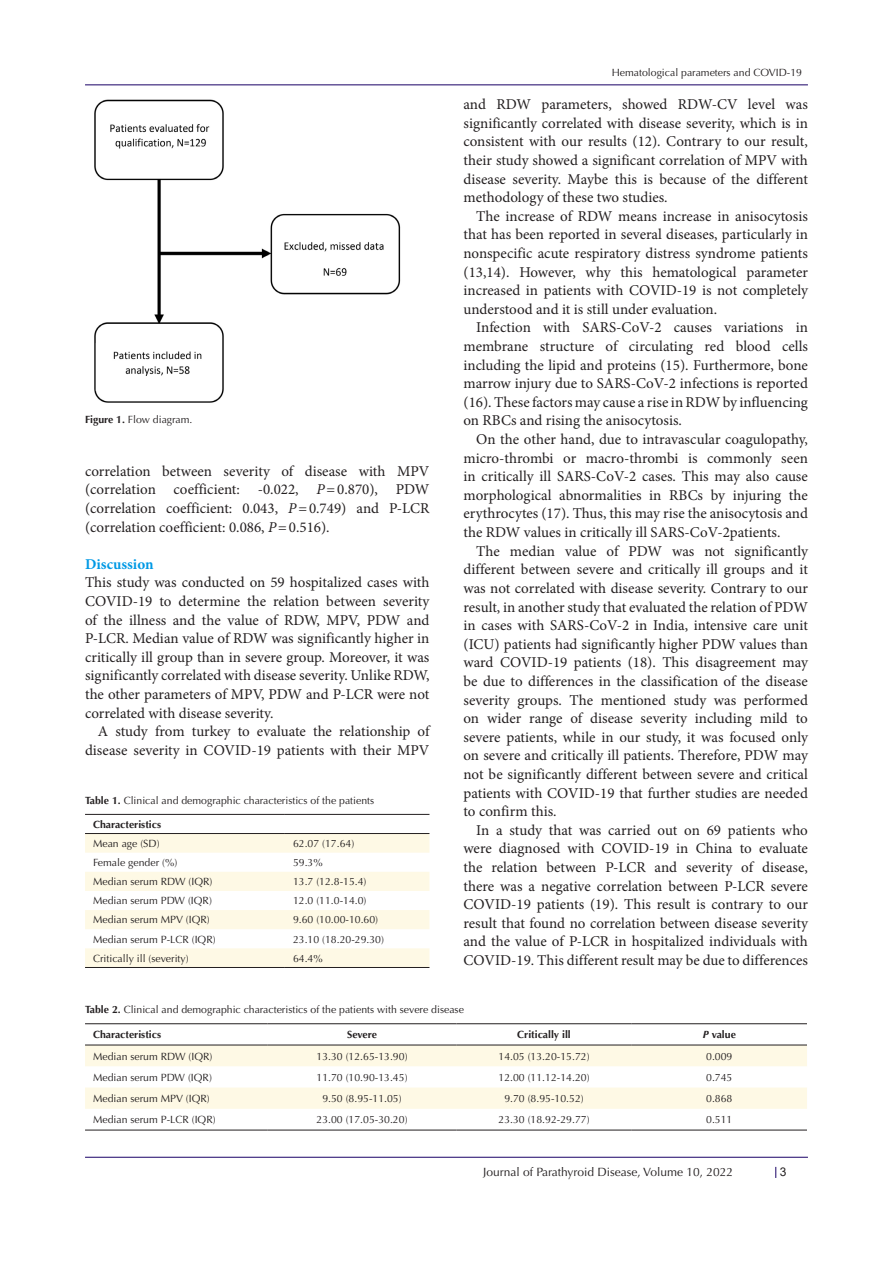
<style>
.page{position:relative;width:893px;height:1263px;background:#fff}
.page>*{position:absolute;margin:0;border:0;box-sizing:border-box;transform-origin:0 0}
.t1{font:15px/18.6px "Minion Pro";color:#231f20;text-align:justify}
.t2{font:700 15px "Minion Pro";color:#0099e5}
.t3{font:12px "Optima LT Std";color:#231f20}
.t4{font:12px "Arial";color:#231f20}
.t5{font:10.5px "Optima LT Std";color:#231f20}
.t6{font:700 10.5px "Optima LT Std";color:#231f20}
.s1{font-weight:700}
.s2{font-style:italic}
</style>
<div class="page">
<hr style="left:85px;top:85px;width:723px;height:1px;background:#190066">
<hr style="left:85px;top:1157px;width:723px;height:1px;background:#190066">
<img style="left:94px;top:99px;width:307px;height:304px">
<svg style="left:85px;top:834px;width:344px;height:133px;fill:#fef9e5"></svg>
<hr style="left:85px;top:814px;width:200px;height:1px;background:#231f20">
<hr style="left:285px;top:814px;width:144px;height:1px;background:#231f20">
<hr style="left:85px;top:833px;width:200px;height:1px;background:#231f20">
<hr style="left:285px;top:833px;width:144px;height:1px;background:#231f20">
<hr style="left:85px;top:967px;width:200px;height:1px;background:#231f20">
<hr style="left:285px;top:967px;width:144px;height:1px;background:#231f20">
<svg style="left:85px;top:1046px;width:722px;height:63px;fill:#fef9e5"></svg>
<hr style="left:85px;top:1023px;width:183px;height:1px;background:#231f20">
<hr style="left:268px;top:1023px;width:188px;height:1px;background:#231f20">
<hr style="left:456px;top:1023px;width:176px;height:1px;background:#231f20">
<hr style="left:632px;top:1023px;width:175px;height:1px;background:#231f20">
<hr style="left:85px;top:1045px;width:183px;height:1px;background:#231f20">
<hr style="left:268px;top:1045px;width:188px;height:1px;background:#231f20">
<hr style="left:456px;top:1045px;width:176px;height:1px;background:#231f20">
<hr style="left:632px;top:1045px;width:175px;height:1px;background:#231f20">
<hr style="left:85px;top:1130px;width:183px;height:1px;background:#231f20">
<hr style="left:268px;top:1130px;width:188px;height:1px;background:#231f20">
<hr style="left:456px;top:1130px;width:176px;height:1px;background:#231f20">
<hr style="left:632px;top:1130px;width:175px;height:1px;background:#231f20">
<p class="t5" style="left:85px;top:413px;width:109px"><span class="s1">Figure 1.</span> Flow diagram.</p>
<p class="t1" style="left:85px;top:462px;width:346px">correlation between severity of disease with MPV (correlation coefficient: -0.022, <span class="s2">P</span>=0.870), PDW (correlation coefficient: 0.043, <span class="s2">P</span>=0.749) and P-LCR (correlation coefficient: 0.086, <span class="s2">P</span>=0.516).</p>
<p class="t2" style="left:85px;top:553px;width:70px">Discussion</p>
<p class="t1" style="left:85px;top:573px;width:346px">This study was conducted on 59 hospitalized cases with COVID-19 to determine the relation between severity of the illness and the value of RDW, MPV, PDW and P-LCR. Median value of RDW was significantly higher in critically ill group than in severe group. Moreover, it was significantly correlated with disease severity. Unlike RDW, the other parameters of MPV, PDW and P-LCR were not correlated with disease severity.</p>
<p class="t1" style="left:85px;top:722px;width:346px;text-align:right">A study from turkey to evaluate the relationship of disease severity in COVID-19 patients with their MPV</p>
<p class="t5" style="left:85px;top:794px;width:291px"><span class="s1">Table 1.</span> Clinical and demographic characteristics of the patients</p>
<p class="t6" style="left:93px;top:818px;width:69px">Characteristics</p>
<p class="t5" style="left:93px;top:837px;width:68px">Mean age (SD)</p>
<p class="t5" style="left:293px;top:837px;width:63px">62.07 (17.64)</p>
<p class="t5" style="left:93px;top:856px;width:86px">Female gender (%)</p>
<p class="t5" style="left:293px;top:856px;width:31px">59.3%</p>
<p class="t5" style="left:93px;top:875px;width:121px">Median serum RDW (IQR)</p>
<p class="t5" style="left:293px;top:875px;width:75px">13.7 (12.8-15.4)</p>
<p class="t5" style="left:93px;top:895px;width:120px">Median serum PDW (IQR)</p>
<p class="t5" style="left:293px;top:895px;width:75px">12.0 (11.0-14.0)</p>
<p class="t5" style="left:93px;top:914px;width:118px">Median serum MPV (IQR)</p>
<p class="t5" style="left:293px;top:914px;width:87px">9.60 (10.00-10.60)</p>
<p class="t5" style="left:93px;top:933px;width:124px">Median serum P-LCR (IQR)</p>
<p class="t5" style="left:293px;top:933px;width:93px">23.10 (18.20-29.30)</p>
<p class="t5" style="left:93px;top:952px;width:97px">Critically ill (severity)</p>
<p class="t5" style="left:293px;top:952px;width:31px">64.4%</p>
<p class="t5" style="left:612px;top:67px;width:192px">Hematological parameters and COVID-19</p>
<p class="t1" style="left:463px;top:95px;width:346px">and RDW parameters, showed RDW-CV level was significantly correlated with disease severity, which is in consistent with our results (12). Contrary to our result, their study showed a significant correlation of MPV with disease severity. Maybe this is because of the different methodology of these two studies.</p>
<p class="t1" style="left:463px;top:207px;width:346px;text-indent:13px">The increase of RDW means increase in anisocytosis that has been reported in several diseases, particularly in nonspecific acute respiratory distress syndrome patients (13,14). However, why this hematological parameter increased in patients with COVID-19 is not completely understood and it is still under evaluation.</p>
<p class="t1" style="left:463px;top:318px;width:346px;text-indent:13px">Infection with SARS-CoV-2 causes variations in membrane structure of circulating red blood cells including the lipid and proteins (15). Furthermore, bone marrow injury due to SARS-CoV-2 infections is reported (16). These factors may cause a rise in RDW by influencing on RBCs and rising the anisocytosis.</p>
<p class="t1" style="left:463px;top:430px;width:346px;text-indent:13px">On the other hand, due to intravascular coagulopathy, micro-thrombi or macro-thrombi is commonly seen in critically ill SARS-CoV-2 cases. This may also cause morphological abnormalities in RBCs by injuring the erythrocytes (17). Thus, this may rise the anisocytosis and the RDW values in critically ill SARS-CoV-2patients.</p>
<p class="t1" style="left:463px;top:542px;width:346px;text-indent:13px">The median value of PDW was not significantly different between severe and critically ill groups and it was not correlated with disease severity. Contrary to our result, in another study that evaluated the relation of PDW in cases with SARS-CoV-2 in India, intensive care unit (ICU) patients had significantly higher PDW values than ward COVID-19 patients (18). This disagreement may be due to differences in the classification of the disease severity groups. The mentioned study was performed on wider range of disease severity including mild to severe patients, while in our study, it was focused only on severe and critically ill patients. Therefore, PDW may not be significantly different between severe and critical patients with COVID-19 that further studies are needed to confirm this.</p>
<p class="t1" style="left:463px;top:821px;width:346px;text-indent:13px">In a study that was carried out on 69 patients who were diagnosed with COVID-19 in China to evaluate the relation between P-LCR and severity of disease, there was a negative correlation between P-LCR severe COVID-19 patients (19). This result is contrary to our result that found no correlation between disease severity and the value of P-LCR in hospitalized individuals with COVID-19. This different result may be due to differences</p>
<p class="t5" style="left:85px;top:1003px;width:380px"><span class="s1">Table 2.</span> Clinical and demographic characteristics of the patients with severe disease</p>
<p class="t6" style="left:93px;top:1028px;width:69px">Characteristics</p>
<p class="t6" style="left:347px;top:1028px;width:31px">Severe</p>
<p class="t6" style="left:517px;top:1028px;width:55px">Critically ill</p>
<p class="t6" style="left:703px;top:1028px;width:35px"><span class="s2">P</span> value</p>
<p class="t5" style="left:93px;top:1050px;width:121px">Median serum RDW (IQR)</p>
<p class="t5" style="left:316px;top:1050px;width:93px">13.30 (12.65-13.90)</p>
<p class="t5" style="left:498px;top:1050px;width:93px">14.05 (13.20-15.72)</p>
<p class="t5" style="left:706px;top:1050px;width:28px">0.009</p>
<p class="t5" style="left:93px;top:1071px;width:120px">Median serum PDW (IQR)</p>
<p class="t5" style="left:316px;top:1071px;width:93px">11.70 (10.90-13.45)</p>
<p class="t5" style="left:498px;top:1071px;width:93px">12.00 (11.12-14.20)</p>
<p class="t5" style="left:706px;top:1071px;width:28px">0.745</p>
<p class="t5" style="left:93px;top:1092px;width:118px">Median serum MPV (IQR)</p>
<p class="t5" style="left:322px;top:1092px;width:81px">9.50 (8.95-11.05)</p>
<p class="t5" style="left:504px;top:1092px;width:81px">9.70 (8.95-10.52)</p>
<p class="t5" style="left:706px;top:1092px;width:28px">0.868</p>
<p class="t5" style="left:93px;top:1113px;width:124px">Median serum P-LCR (IQR)</p>
<p class="t5" style="left:316px;top:1113px;width:93px">23.00 (17.05-30.20)</p>
<p class="t5" style="left:498px;top:1113px;width:93px">23.30 (18.92-29.77)</p>
<p class="t5" style="left:706px;top:1113px;width:28px">0.511</p>
<p class="t3" style="left:483px;top:1165px;width:251px">Journal of Parathyroid Disease, Volume 10, 2022</p>
<p class="t4" style="left:780px;top:1163px;width:8px">3</p>
</div>
